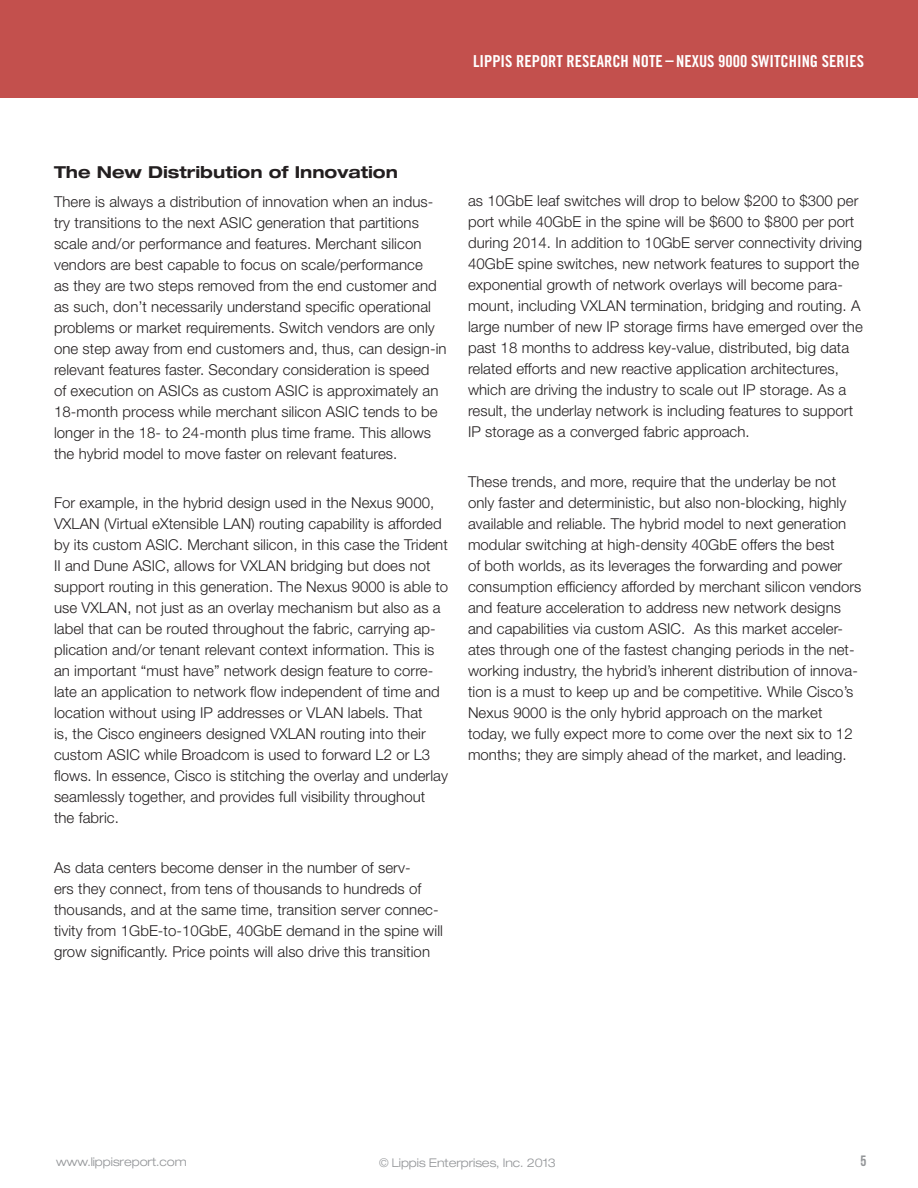
<style>
.page{position:relative;width:918px;height:1188px;background:#fff}
.page>*{position:absolute;margin:0;border:0;box-sizing:border-box;transform-origin:0 0}
.t1{font:16.5px "Trade Gothic LT Std Bd Cn 20";color:#fff}
.t2{font:700 expanded 16.5px "Helvetica Neue LT Std";color:#231f20}
.t3{font:300 15px/21px "Helvetica Neue LT Std";letter-spacing:.005em;color:#231f20}
.t4{font:15px "Bebas Neue";color:#939598}
.t5{font:300 expanded 12px "Helvetica Neue LT Std";letter-spacing:-.005em;color:#939598}
.s1{font-family:"Bebas Neue"}
</style>
<div class="page">
<div style="left:0;top:0;width:918px;height:98px;background:#c3504d"></div>
<p class="t1" style="left:473px;top:51px;width:392px">LIPPIS REPORT RESEARCH NOTE <span class="s1">–</span> NEXUS 9000 SWITCHING SERIES</p>
<p class="t2" style="left:54px;top:162px;width:345px">The New Distribution of Innovation</p>
<p class="t3" style="left:54px;top:191px;width:394px">There is always a distribution of innovation when an indus&shy;try transitions to the next ASIC generation that partitions scale and/or performance and features. Merchant silicon vendors are best capable to focus on scale/performance<br>as they are two steps removed from the end customer and as such, don’t necessarily understand specific operational problems or market requirements. Switch vendors are only one step away from end customers and, thus, can design-in relevant features faster. Secondary consideration is speed<br>of execution on ASICs as custom ASIC is approximately an 18-month process while merchant silicon ASIC tends to be longer in the 18- to 24-month plus time frame. This allows the hybrid model to move faster on relevant features.</p>
<p class="t3" style="left:54px;top:492px;width:396px">For example, in the hybrid design used in the Nexus 9000, VXLAN (Virtual eXtensible LAN) routing capability is afforded by its custom ASIC. Merchant silicon, in this case the Trident II and Dune ASIC, allows for VXLAN bridging but does not support routing in this generation. The Nexus 9000 is able to use VXLAN, not just as an overlay mechanism but also as a label that can be routed throughout the fabric, carrying ap&shy;plication and/or tenant relevant context information. This is an important “must have” network design feature to corre&shy;late an application to network flow independent of time and location without using IP addresses or VLAN labels. That<br>is, the Cisco engineers designed VXLAN routing into their custom ASIC while Broadcom is used to forward L2 or L3 flows. In essence, Cisco is stitching the overlay and underlay seamlessly together, and provides full visibility throughout the fabric.</p>
<p class="t3" style="left:54px;top:857px;width:390px">As data centers become denser in the number of serv-<br>ers they connect, from tens of thousands to hundreds of thousands, and at the same time, transition server connec&shy;tivity from 1GbE-to-10GbE, 40GbE demand in the spine will grow significantly. Price points will also drive this transition</p>
<p class="t3" style="left:468px;top:190px;width:396px">as 10GbE leaf switches will drop to below $200 to $300 per port while 40GbE in the spine will be $600 to $800 per port during 2014. In addition to 10GbE server connectivity driving 40GbE spine switches, new network features to support the exponential growth of network overlays will become para&shy;mount, including VXLAN termination, bridging and routing. A large number of new IP storage firms have emerged over the past 18 months to address key-value, distributed, big data related efforts and new reactive application architectures, which are driving the industry to scale out IP storage. As a result, the underlay network is including features to support IP storage as a converged fabric approach.</p>
<p class="t3" style="left:468px;top:471px;width:395px">These trends, and more, require that the underlay be not only faster and deterministic, but also non-blocking, highly available and reliable. The hybrid model to next generation modular switching at high-density 40GbE offers the best<br>of both worlds, as its leverages the forwarding and power consumption efficiency afforded by merchant silicon vendors and feature acceleration to address new network designs and capabilities via custom ASIC. As this market acceler&shy;ates through one of the fastest changing periods in the net&shy;working industry, the hybrid’s inherent distribution of innova&shy;tion is a must to keep up and be competitive. While Cisco’s Nexus 9000 is the only hybrid approach on the market today, we fully expect more to come over the next six to 12 months; they are simply ahead of the market, and leading.</p>
<p class="t5" style="left:56px;top:1155px;width:132px">www.lippisreport.com</p>
<p class="t5" style="left:379px;top:1156px;width:178px">© Lippis Enterprises, Inc. 2013</p>
<p class="t4" style="left:861px;top:1153px;width:7px">5</p>
</div>
